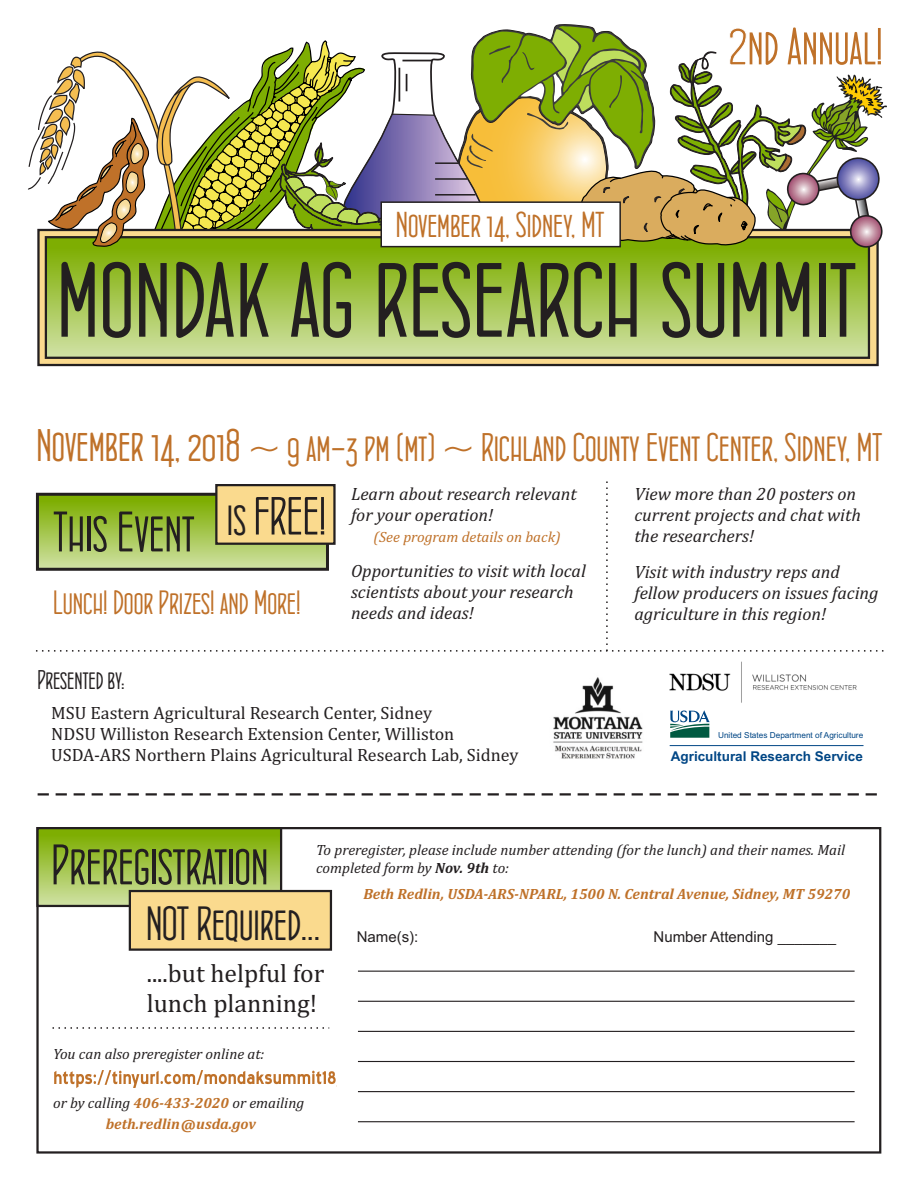
<style>
.page{position:relative;width:918px;height:1188px;background:#fff}
.page>*{position:absolute;margin:0;border:0;box-sizing:border-box;transform-origin:0 0}
.t1{font:120px "Concurso Italian BTN";color:#231f20}
.t2{font:57px "Concurso Italian BTN";color:#231f20}
.t3{font:51.9px "Concurso Italian BTN";color:#bf7129}
.t4{font:48px "Concurso Italian BTN";color:#231f20}
.t5{font:39.9px "Concurso Italian BTN";color:#bf7129}
.t6{font:36px "Concurso Italian BTN";color:#bf7129}
.t7{font:33.6px "Concurso Italian BTN";color:#bf7129}
.t8{font:27px "Concurso Italian BTN";color:#231f20}
.t9{font:25.65px/30.2px "Cambria";color:#231f20}
.t10{font:italic 18px/21.1px "Cambria";color:#231f20}
.t11{font:18px/21.1px "Cambria";color:#231f20}
.t12{font:italic 700 16.5px "Cambria";color:#bf7129}
.t13{font:italic 15px/17.5px "Cambria";color:#231f20}
.t14{font:italic 700 15px/21.8px "Cambria";color:#bf7129;text-align:center}
.t15{font:15px "Arial";color:#231f20}
.t16{font:italic 15px "Cambria";color:#bf7129}
.t17{font:700 13.5px "Arial";color:#004685}
.t18{font:8.25px "Arial";color:#004685}
.s1{font-size:63.9px}
.s2{font-size:45.6px}
.s3{font-weight:700}
.s4{font-weight:400;color:#231f20}
</style>
<div class="page">
<svg style="left:37px;top:325px;width:842px;height:42px;background:#bca779"></svg>
<svg style="left:48px;top:325px;width:819px;height:31px;background:#c4d98c"></svg>
<div style="left:45px;top:236px;width:825px;height:123px;border:2px solid #231f20"></div>
<svg style="left:28px;top:25px;width:859px;height:300px"></svg>
<div style="left:36px;top:827px;width:845px;height:327px;border:2px solid #231f20"></div>
<div style="left:38px;top:828px;width:243px;height:78px;background:linear-gradient(to bottom,#7a0,#cfe1a2)"></div>
<div style="left:36px;top:827px;width:246px;height:80px;border:2px solid #231f20"></div>
<img style="left:553px;top:677px;width:90px;height:82px">
<img style="left:669px;top:661px;width:188px;height:42px">
<svg style="left:670px;top:710px;width:40px;height:28px"></svg>
<hr style="left:670px;top:745px;width:194px;height:1px;background:#004685">
<svg style="left:128px;top:889px;width:205px;height:62px;background:#e5c985"></svg>
<svg style="left:38px;top:793px;width:839px;height:3px"></svg>
<svg style="left:35px;top:481px;width:848px;height:171px"></svg>
<hr style="left:358px;top:971px;width:497px;height:1px;background:#231f20">
<hr style="left:358px;top:1001px;width:497px;height:1px;background:#231f20">
<hr style="left:358px;top:1031px;width:497px;height:1px;background:#231f20">
<hr style="left:358px;top:1061px;width:497px;height:1px;background:#231f20">
<hr style="left:358px;top:1091px;width:497px;height:1px;background:#231f20">
<hr style="left:358px;top:1121px;width:497px;height:1px;background:#231f20">
<svg style="left:53px;top:1027px;width:276px;height:2px"></svg>
<svg style="left:54px;top:1070px;width:282px;height:18px"></svg>
<h3 class="t6" style="left:396px;top:208px;width:210px">November 14, Sidney, MT</h3>
<h3 class="t3" style="left:728px;top:22px;width:156px"><span class="s1">2</span>nd Annual!</h3>
<h1 class="t1" style="left:57px;top:238px;width:801px">mondak ag research summit</h1>
<h3 class="t5" style="left:37px;top:428px;width:847px"><span class="s2">November 14, 2018</span> ~ 9 am-3 pm (mt) ~ Richland County Event Center, Sidney, MT</h3>
<h2 class="t2" style="left:53px;top:505px;width:274px">This Event <sup>is</sup> <sup>FREE!</sup></h2>
<h3 class="t7" style="left:53px;top:586px;width:249px">Lunch! Door Prizes! and More!</h3>
<p class="t10" style="left:351px;top:485px;width:227px">Learn about research relevant for your operation!</p>
<p class="t16" style="left:374px;top:531px;width:189px">(See program details on back)</p>
<p class="t10" style="left:351px;top:561px;width:236px">Opportunities to visit with local scientists about your research needs and ideas!</p>
<h3 class="t8" style="left:37px;top:667px;width:89px">Presented by:</h3>
<p class="t11" style="left:51px;top:703px;width:469px">MSU Eastern Agricultural Research Center, Sidney<br>NDSU Williston Research Extension Center, Williston<br>USDA-ARS Northern Plains Agricultural Research Lab, Sidney</p>
<p class="t10" style="left:634px;top:485px;width:228px">View more than 20 posters on current projects and chat with the researchers!</p>
<p class="t10" style="left:634px;top:563px;width:246px">Visit with industry reps and fellow producers on issues facing agriculture in this region!</p>
<p class="t18" style="left:718px;top:732px;width:147px">United States Department of Agriculture</p>
<p class="t17" style="left:671px;top:751px;width:194px">Agricultural Research Service</p>
<h2 class="t2" style="left:51px;top:838px;width:219px">Preregistration</h2>
<p class="t13" style="left:316px;top:842px;width:531px">To preregister, please include number attending (for the lunch) and their names. Mail completed form by <span class="s3">Nov. 9th</span> to:</p>
<p class="t14" style="left:363px;top:884px;width:489px">Beth Redlin, USDA-ARS-NPARL, 1500 N. Central Avenue, Sidney, MT 59270</p>
<h3 class="t4" style="left:146px;top:901px;width:176px">NOT Required...</h3>
<h3 class="t9" style="left:147px;top:960px;width:179px">....but helpful for lunch planning!</h3>
<p class="t13" style="left:53px;top:1046px;width:213px">You can also preregister online at:</p>
<p class="t14" style="left:53px;top:1093px;width:253px"><span class="s4">or by calling</span> 406-433-2020 <span class="s4">or emailing </span>beth.redlin usda.gov</p>
<p class="t12" style="left:180px;top:1118px;width:17px">@</p>
<p class="t15" style="left:357px;top:932px;width:63px">Name(s):</p>
<p class="t15" style="left:654px;top:931px;width:184px">Number Attending _______</p>
</div>
